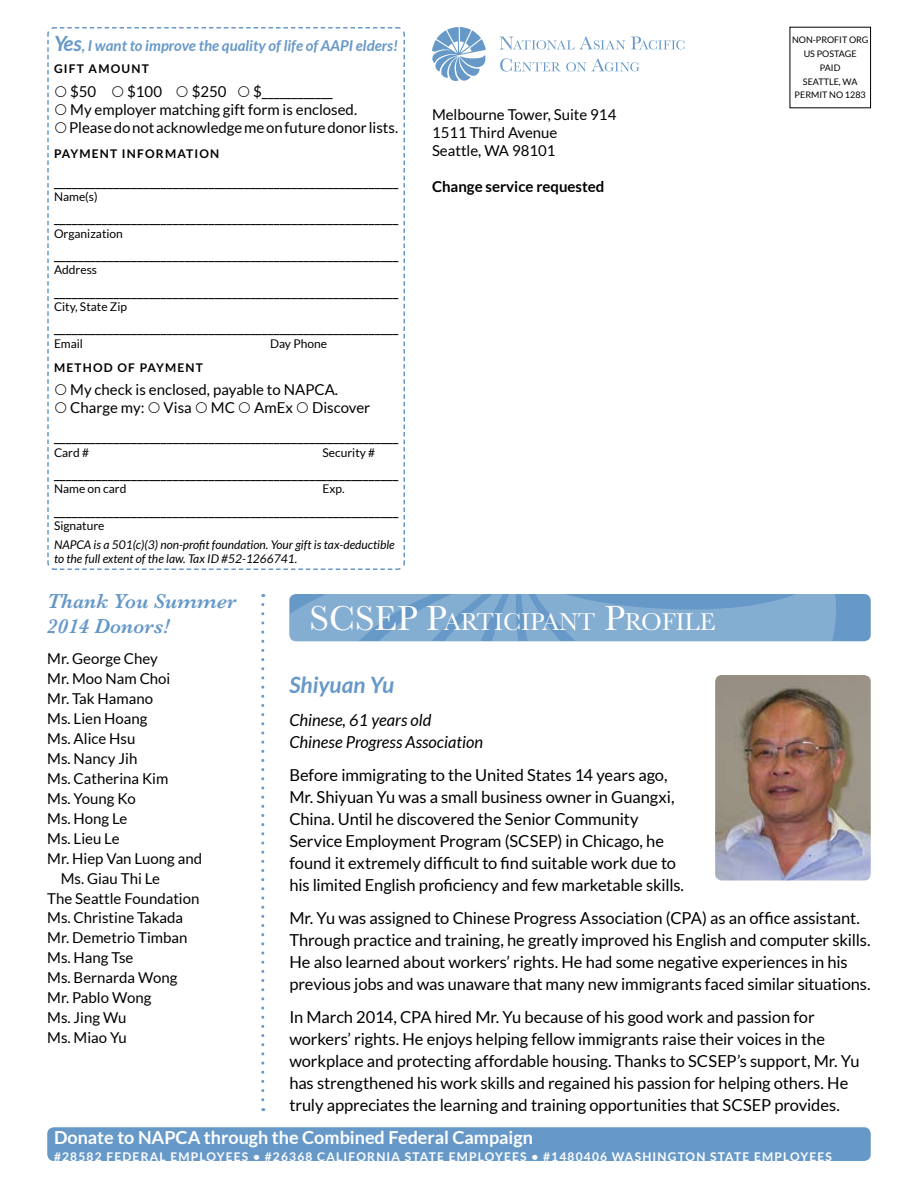
<style>
.page{position:relative;width:918px;height:1188px;background:#fff}
.page>*{position:absolute;margin:0;border:0;box-sizing:border-box;transform-origin:0 0}
.t1{font:25.2px "Baskerville";color:#fff}
.t2{font:italic 700 22.5px "Lato";color:#6799c8}
.t3{font:italic 600 21px/25.2px "Baskerville";color:#6799c8}
.t4{font:700 18px "Lato";color:#fff}
.t5{font:16.5px/22px "Lato";letter-spacing:-.005em;color:#000}
.t6{font:italic 16.5px/22px "Lato";color:#000}
.t7{font:15px/18px "Lato";color:#000}
.t8{font:italic 700 15px "Lato";color:#6799c8}
.t9{font:700 15px "Lato";color:#000}
.t10{font:italic 12px/14.4px "Lato";color:#000}
.t11{font:12px "Lato";color:#000}
.t12{font:700 12px "Lato";letter-spacing:.1em;color:#fff}
.t13{font:700 12px "Lato";letter-spacing:.1em;color:#000}
.t14{font:9px "Lato";color:#000}
.s1{font-size:21px}
.s2{font-size:36px}
</style>
<div class="page">
<svg style="left:432px;top:27px;width:54px;height:54px"></svg>
<svg style="left:499px;top:36px;width:126px;height:14px"></svg>
<svg style="left:631px;top:37px;width:53px;height:13px"></svg>
<svg style="left:500px;top:58px;width:140px;height:14px"></svg>
<svg style="left:47px;top:27px;width:358px;height:543px"></svg>
<div style="left:47px;top:1127px;width:824px;height:34px;background:#6799c8;border-radius:7px"></div>
<svg style="left:261px;top:605px;width:3px;height:506px"></svg>
<div style="left:289px;top:594px;width:582px;height:47px;background:#6799c8;border-radius:7px"></div>
<svg style="left:289px;top:594px;width:547px;height:47px"></svg>
<img style="left:715px;top:675px;width:156px;height:205px">
<svg style="left:55px;top:86px;width:11px;height:11px"></svg>
<svg style="left:112px;top:86px;width:11px;height:11px"></svg>
<svg style="left:177px;top:86px;width:11px;height:11px"></svg>
<svg style="left:238px;top:86px;width:11px;height:11px"></svg>
<svg style="left:55px;top:104px;width:11px;height:11px"></svg>
<svg style="left:55px;top:122px;width:11px;height:11px"></svg>
<svg style="left:55px;top:384px;width:11px;height:11px"></svg>
<svg style="left:55px;top:402px;width:11px;height:11px"></svg>
<svg style="left:149px;top:402px;width:10px;height:11px"></svg>
<svg style="left:196px;top:402px;width:11px;height:11px"></svg>
<svg style="left:239px;top:402px;width:11px;height:11px"></svg>
<svg style="left:297px;top:402px;width:11px;height:11px"></svg>
<p class="t8" style="left:54px;top:37px;width:346px"><span class="s1">Yes</span>, I want to improve the quality of life of AAPI elders!</p>
<p class="t13" style="left:54px;top:62px;width:96px">GIFT AMOUNT</p>
<p class="t7" style="left:70px;top:82px;width:28px">$50</p>
<p class="t7" style="left:127px;top:82px;width:36px">$100</p>
<p class="t7" style="left:192px;top:82px;width:36px">$250</p>
<p class="t7" style="left:69px;top:82px;width:331px;text-indent:184px">$____________<br>My employer matching gift form is enclosed.<br>Please do not acknowledge me on future donor lists.</p>
<p class="t13" style="left:54px;top:147px;width:165px">PAYM ENT IN FORMATION</p>
<p class="t7" style="left:54px;top:172px;width:346px">__________________________________________________________</p>
<p class="t11" style="left:54px;top:190px;width:45px">Name(s)</p>
<p class="t7" style="left:54px;top:209px;width:346px">__________________________________________________________</p>
<p class="t11" style="left:54px;top:227px;width:70px">Organization</p>
<p class="t7" style="left:54px;top:246px;width:346px">__________________________________________________________</p>
<p class="t11" style="left:54px;top:263px;width:45px">Address</p>
<p class="t7" style="left:54px;top:282px;width:346px">__________________________________________________________</p>
<p class="t11" style="left:54px;top:300px;width:75px">City, State Zip</p>
<p class="t7" style="left:54px;top:319px;width:346px">__________________________________________________________</p>
<p class="t11" style="left:54px;top:337px;width:31px">Email</p>
<p class="t11" style="left:270px;top:337px;width:59px">Day Phone</p>
<p class="t13" style="left:54px;top:361px;width:151px">METHOD OF PAYM ENT</p>
<p class="t7" style="left:70px;top:381px;width:269px">My check is enclosed, payable to NAPCA.<br>Charge my:</p>
<p class="t7" style="left:54px;top:393px;width:346px;line-height:28.8px;text-indent:258px">Discover __________________________________________________________</p>
<p class="t11" style="left:54px;top:446px;width:37px">Card #</p>
<p class="t11" style="left:323px;top:446px;width:54px">Security #</p>
<p class="t7" style="left:54px;top:464px;width:346px">__________________________________________________________</p>
<p class="t11" style="left:54px;top:482px;width:74px">Name on card</p>
<p class="t11" style="left:323px;top:482px;width:24px">Exp.</p>
<p class="t7" style="left:54px;top:501px;width:346px">__________________________________________________________</p>
<p class="t11" style="left:54px;top:519px;width:52px">Signature</p>
<p class="t10" style="left:54px;top:538px;width:342px">NAPCA is a 501(c)(3) non-profit foundation. Your gift is tax-deductible to the full extent of the law. Tax ID #52-1266741.</p>
<p class="t7" style="left:164px;top:399px;width:30px">Visa</p>
<p class="t7" style="left:211px;top:399px;width:26px">MC</p>
<p class="t7" style="left:254px;top:399px;width:40px">AmEx</p>
<p class="t7" style="left:432px;top:106px;width:186px">Melbourne Tower, Suite 914<br>1511 Third Avenue<br>Seattle, WA 98101</p>
<p class="t9" style="left:432px;top:178px;width:174px">CHANGE SERVICE REQUESTED</p>
<p class="t14" style="left:792px;top:35px;width:30px">Non-profit</p>
<p class="t14" style="left:849px;top:35px;width:14px">Org</p>
<p class="t14" style="left:804px;top:49px;width:26px">US Postage</p>
<p class="t14" style="left:820px;top:63px;width:22px">PAID</p>
<p class="t14" style="left:803px;top:76px;width:11px">Seattle</p>
<p class="t14" style="left:839px;top:76px;width:20px">, WA</p>
<p class="t14" style="left:795px;top:90px;width:12px">Permit</p>
<p class="t14" style="left:829px;top:90px;width:38px">no 1283</p>
<h3 class="t3" style="left:47px;top:589px;width:190px">Thank You Summer<br>2014 Donors!</h3>
<p class="t7" style="left:47px;top:650px;width:112px">Mr. George Chey</p>
<p class="t7" style="left:47px;top:670px;width:125px">Mr. Moo Nam Choi</p>
<p class="t7" style="left:47px;top:689px;width:107px">Mr. Tak Hamano</p>
<p class="t7" style="left:47px;top:709px;width:102px">Ms. Lien Hoang</p>
<p class="t7" style="left:47px;top:729px;width:90px">Ms. Alice Hsu</p>
<p class="t7" style="left:47px;top:749px;width:92px">Ms. Nancy Jih</p>
<p class="t7" style="left:47px;top:769px;width:123px">Ms. Catherina Kim</p>
<p class="t7" style="left:47px;top:789px;width:90px">Ms. Young Ko</p>
<p class="t7" style="left:47px;top:809px;width:82px">Ms. Hong Le</p>
<p class="t7" style="left:47px;top:829px;width:74px">Ms. Lieu Le</p>
<p class="t7" style="left:47px;top:849px;width:156px">Mr. Hiep Van Luong and</p>
<p class="t7" style="left:61px;top:869px;width:101px">Ms. Giau Thi Le</p>
<p class="t7" style="left:47px;top:889px;width:154px">The Seattle Foundation</p>
<p class="t7" style="left:47px;top:909px;width:137px">Ms. Christine Takada</p>
<p class="t7" style="left:47px;top:929px;width:142px">Mr. Demetrio Timban</p>
<p class="t7" style="left:47px;top:949px;width:88px">Ms. Hang Tse</p>
<p class="t7" style="left:47px;top:969px;width:132px">Ms. Bernarda Wong</p>
<p class="t7" style="left:47px;top:989px;width:106px">Mr. Pablo Wong</p>
<p class="t7" style="left:47px;top:1009px;width:81px">Ms. Jing Wu</p>
<p class="t7" style="left:47px;top:1029px;width:81px">Ms. Miao Yu</p>
<h1 class="t1" style="left:310px;top:605px;width:238px"><span class="s2">SCSEP P</span>ARTICIPAN</h1>
<h1 class="t1" style="left:578px;top:605px;width:139px">T <span class="s2">P</span>ROFILE</h1>
<h2 class="t2" style="left:289px;top:672px;width:106px">Shiyuan Yu</h2>
<p class="t6" style="left:289px;top:709px;width:195px">Chinese, 61 years old<br>Chinese Progress Association</p>
<p class="t5" style="left:289px;top:764px;width:396px">Before immigrating to the United States 14 years ago, Mr. Shiyuan Yu was a small business owner in Guangxi, China. Until he discovered the Senior Community Service Employment Program (SCSEP) in Chicago, he found it extremely difficult to find suitable work due to his limited English proficiency and few marketable skills.</p>
<p class="t5" style="left:289px;top:907px;width:583px">Mr. Yu was assigned to Chinese Progress Association (CPA) as an office assistant.<br>Through practice and training, he greatly improved his English and computer skills.<br>He also learned about workers’ rights. He had some negative experiences in his previous jobs and was unaware that many new immigrants faced similar situations.</p>
<p class="t5" style="left:289px;top:1006px;width:572px">In March 2014, CPA hired Mr. Yu because of his good work and passion for workers’ rights. He enjoys helping fellow immigrants raise their voices in the workplace and protecting affordable housing. Thanks to SCSEP’s support, Mr. Yu has strengthened his work skills and regained his passion for helping others. He truly appreciates the learning and training opportunities that SCSEP provides.</p>
<p class="t4" style="left:54px;top:1127px;width:481px">DONATE TO NAPCA THROUGH THE COMBINED FEDERAL CAMPAIGN</p>
<p class="t12" style="left:54px;top:1150px;width:780px">#28582 FEDERAL EMPLOYEES • #26368 CALIFORNIA STATE EMPLOYEES • #1480406 WASHINGTON STATE EMPLOYEES</p>
</div>
